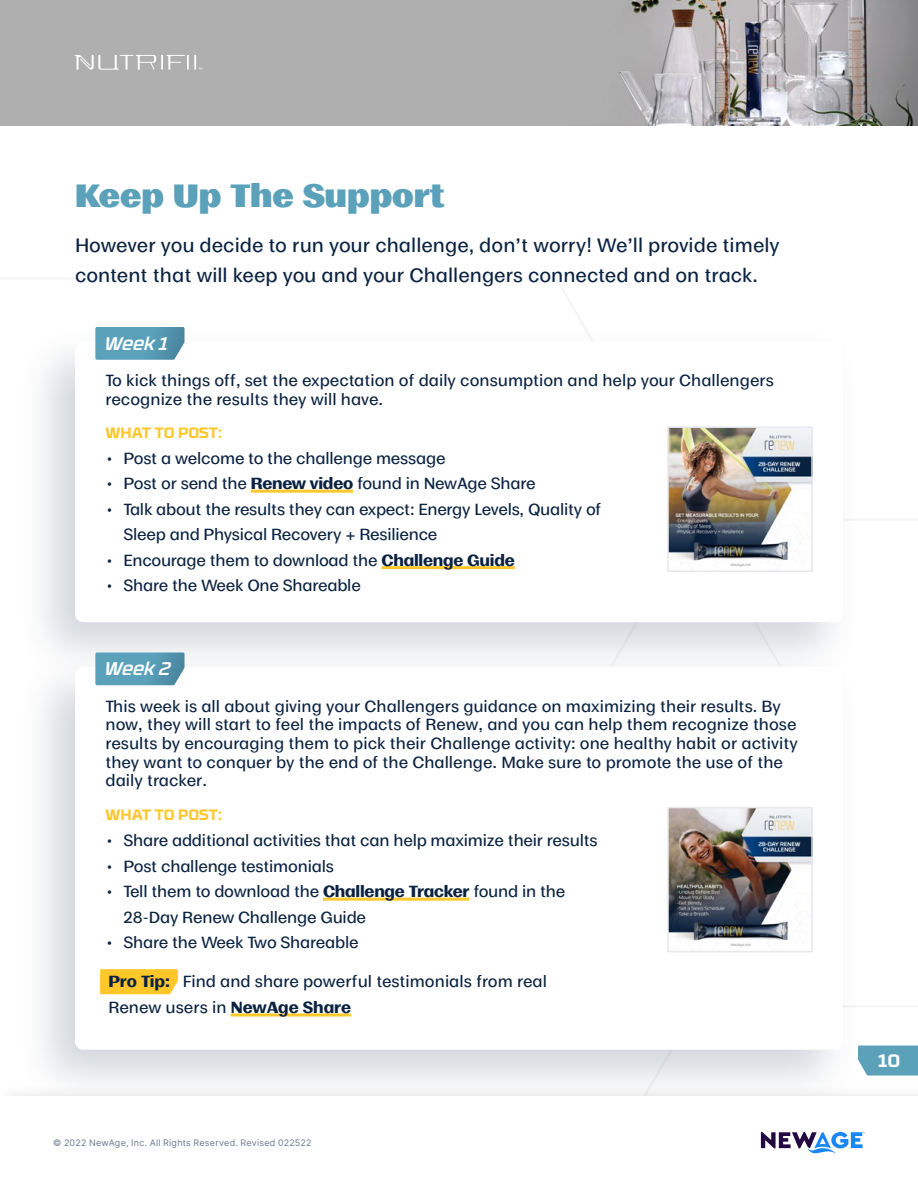
<style>
.page{position:relative;width:918px;height:1188px;background:#fff}
.page>*{position:absolute;margin:0;border:0;box-sizing:border-box;transform-origin:0 0}
.t1{font:900 30px "Moriston";color:#5ba1ba}
.t2{font:18.3px "RB No 3.1 Medium Italic RB No 3.1 Medium.vfb";color:#fff}
.t3{font:500 18px/30px "Moriston";color:#0a2240}
.t4{font:700 18px "RB No 3.1";color:#fff}
.t5{font:500 15px/18.6px "Moriston";letter-spacing:-.015em;color:#0a2240}
.t6{font:700 15px "RB No 3.1";letter-spacing:-.005em;color:#ffc72a}
.t7{font:9px "Inter";letter-spacing:.025em;color:#6d778c}
.s1{font-weight:400}
.s2{font-weight:700}
</style>
<div class="page">
<img style="left:0;top:0;width:918px;height:126px">
<svg style="left:75px;top:55px;width:127px;height:15px;background:#c0c0c0"></svg>
<div style="left:18px;top:327px;width:841px;height:354px;background:#6d778c;opacity:.3"></div>
<div style="left:75px;top:341px;width:768px;height:281px;background:#fff;border-radius:8px"></div>
<div style="left:18px;top:653px;width:841px;height:456px;background:#6d778c;opacity:.3"></div>
<div style="left:75px;top:667px;width:768px;height:383px;background:#fff;border-radius:8px"></div>
<hr style="left:251px;top:490px;width:102px;height:3px;background:#ffc72a">
<hr style="left:382px;top:566px;width:133px;height:3px;background:#ffc72a">
<hr style="left:323px;top:898px;width:146px;height:3px;background:#ffc72a">
<img style="left:670px;top:429px;width:140px;height:138px">
<div style="left:667px;top:426px;width:146px;height:146px;border:2px solid #e6e8ed"></div>
<img style="left:670px;top:810px;width:140px;height:137px">
<div style="left:667px;top:807px;width:146px;height:145px;border:2px solid #e6e8ed"></div>
<svg style="left:95px;top:327px;width:90px;height:33px;background:#5fa0b8"></svg>
<svg style="left:95px;top:652px;width:90px;height:33px;background:#60a0b8"></svg>
<svg style="left:100px;top:969px;width:78px;height:25px;background:#ffc932"></svg>
<hr style="left:108px;top:988px;width:62px;height:3px;background:#ffc72a">
<hr style="left:231px;top:1013px;width:120px;height:3px;background:#ffc72a">
<div style="left:0;top:1084px;width:918px;height:104px;background:#f4f5f6"></div>
<div style="left:0;top:1096px;width:918px;height:92px;background:#fff"></div>
<svg style="left:761px;top:1132px;width:104px;height:22px"></svg>
<svg style="left:858px;top:1046px;width:60px;height:30px;background:#64a6bd"></svg>
<h1 class="t1" style="left:75px;top:172px;width:371px">Keep Up The Support</h1>
<p class="t3" style="left:75px;top:229px;width:706px">However you decide to run your challenge, don’t worry! We’ll provide timely content that will keep you and your Challengers connected and on track.</p>
<p class="t2" style="left:105px;top:329px;width:65px">Week 1</p>
<p class="t5" style="left:106px;top:370px;width:670px">To kick things off, set the expectation of daily consumption and help your Challengers recognize the results they will have.</p>
<p class="t6" style="left:106px;top:420px;width:118px">WHAT TO POST:</p>
<p class="t5" style="left:106px;top:448px;width:342px"><span class="s1">•</span> Post a welcome to the challenge message</p>
<p class="t5" style="left:106px;top:473px;width:432px"><span class="s1">•</span> Post or send the <span class="s2">Renew video</span> found in NewAge Share</p>
<p class="t5" style="left:124px;top:495px;width:479px;line-height:25.5px;text-indent:-18px"><span class="s1">•</span> Talk about the results they can expect: Energy Levels, Quality of<br>Sleep and Physical Recovery + Resilience</p>
<p class="t5" style="left:106px;top:550px;width:411px"><span class="s1">•</span> Encourage them to download the <span class="s2">Challenge Guide</span></p>
<p class="t5" style="left:106px;top:575px;width:257px"><span class="s1">•</span> Share the Week One Shareable</p>
<p class="t2" style="left:105px;top:654px;width:67px">Week 2</p>
<p class="t5" style="left:106px;top:696px;width:694px">This week is all about giving your Challengers guidance on maximizing their results. By now, they will start to feel the impacts of Renew, and you can help them recognize those results by encouraging them to pick their Challenge activity: one healthy habit or activity they want to conquer by the end of the Challenge. Make sure to promote the use of the daily tracker.</p>
<p class="t6" style="left:106px;top:803px;width:118px">WHAT TO POST:</p>
<p class="t5" style="left:106px;top:830px;width:494px"><span class="s1">•</span> Share additional activities that can help maximize their results</p>
<p class="t5" style="left:106px;top:856px;width:230px"><span class="s1">•</span> Post challenge testimonials</p>
<p class="t5" style="left:124px;top:878px;width:443px;line-height:25.5px;text-indent:-18px"><span class="s1">•</span> Tell them to download the <span class="s2">Challenge Tracker</span> found in the<br>28-Day Renew Challenge Guide</p>
<p class="t5" style="left:106px;top:932px;width:255px"><span class="s1">•</span> Share the Week Two Shareable</p>
<p class="t5" style="left:108px;top:968px;width:440px;line-height:25.5px"><span class="s2">Pro Tip:</span> Find and share powerful testimonials from real<br>Renew users in <span class="s2">NewAge Share</span></p>
<p class="t7" style="left:53px;top:1136px;width:260px">© 2022 NewAge, Inc. All Rights Reserved. Revised 022522</p>
<p class="t4" style="left:879px;top:1046px;width:23px">10</p>
</div>
